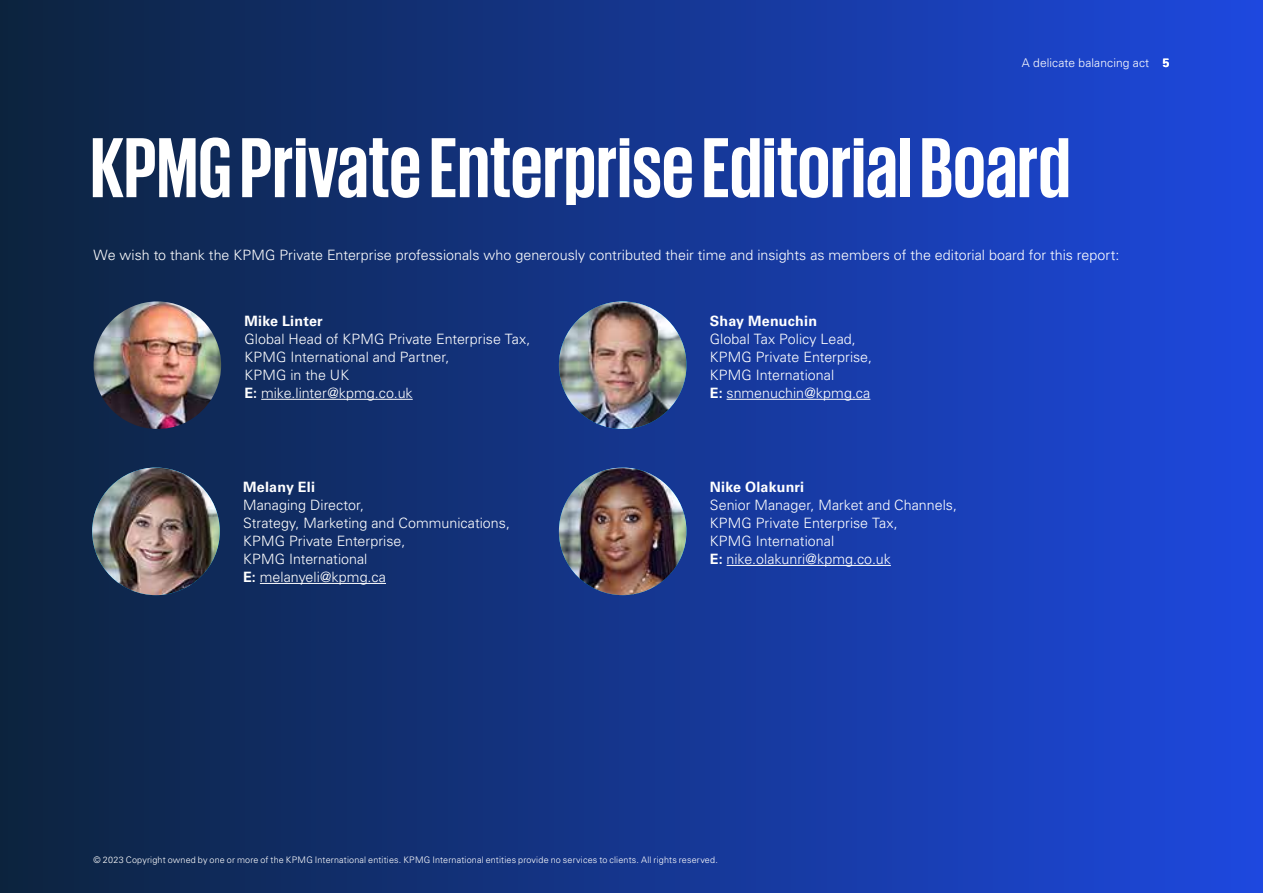
<style>
.page{position:relative;width:1263px;height:893px;background:#fff}
.page>*{position:absolute;margin:0;border:0;box-sizing:border-box;transform-origin:0 0}
.t1{font:700 87px "KPMG";color:#fff}
.t2{font:300 14.25px/18px "Univers LT Std";color:#fff}
.t3{font:700 14.25px "Univers LT Std";letter-spacing:.015em;color:#fff}
.t4{font:300 12px "Univers LT Std";letter-spacing:.01em;color:#fff}
.t5{font:300 9px "Univers LT Std";letter-spacing:.02em;color:#fff}
.s1{font-weight:700}
</style>
<div class="page">
<div style="left:0;top:0;width:1263px;height:893px;background:linear-gradient(to right,#0c233d,#1e48df)"></div>
<img style="left:559px;top:468px;width:127px;height:127px;border-radius:64px">
<img style="left:94px;top:301px;width:127px;height:128px;border-radius:64px">
<hr style="left:261px;top:399px;width:152px;height:1px;background:#fff">
<img style="left:559px;top:301px;width:127px;height:128px;border-radius:64px">
<hr style="left:727px;top:399px;width:143px;height:1px;background:#fff">
<img style="left:92px;top:468px;width:128px;height:127px;border-radius:64px">
<hr style="left:260px;top:583px;width:126px;height:1px;background:#fff">
<hr style="left:727px;top:565px;width:164px;height:1px;background:#fff">
<p class="t4" style="left:1022px;top:56px;width:149px">A delicate balancing act <span class="s1">5</span></p>
<h1 class="t1" style="left:90px;top:124px;width:982px">KPMG Private Enterprise Editorial Board</h1>
<p class="t2" style="left:94px;top:246px;width:1027px">We wish to thank the KPMG Private Enterprise professionals who generously contributed their time and insights as members of the editorial board for this report:</p>
<p class="t3" style="left:244px;top:312px;width:80px">Mike Linter</p>
<p class="t2" style="left:244px;top:330px;width:287px">Global Head of KPMG Private Enterprise Tax,<br>KPMG International and Partner,<br>KPMG in the UK<br><span class="s1">E:</span> mike.linter@kpmg.co.uk</p>
<p class="t3" style="left:243px;top:479px;width:73px">Melany Eli</p>
<p class="t2" style="left:243px;top:496px;width:268px">Managing Director,<br>Strategy, Marketing and Communications,<br>KPMG Private Enterprise,<br>KPMG International<br><span class="s1">E:</span> melanyeli@kpmg.ca</p>
<p class="t3" style="left:710px;top:312px;width:109px">Shay Menuchin</p>
<p class="t2" style="left:710px;top:330px;width:164px">Global Tax Policy Lead,<br>KPMG Private Enterprise,<br>KPMG International<br><span class="s1">E:</span> snmenuchin@kpmg.ca</p>
<p class="t3" style="left:710px;top:479px;width:96px">Nike Olakunri</p>
<p class="t2" style="left:710px;top:496px;width:249px">Senior Manager, Market and Channels,<br>KPMG Private Enterprise Tax,<br>KPMG International<br><span class="s1">E:</span> nike.olakunri@kpmg.co.uk</p>
<p class="t5" style="left:94px;top:855px;width:626px">© 2023 Copyright owned by one or more of the KPMG International entities. KPMG International entities provide no services to clients. All rights reserved.</p>
</div>
